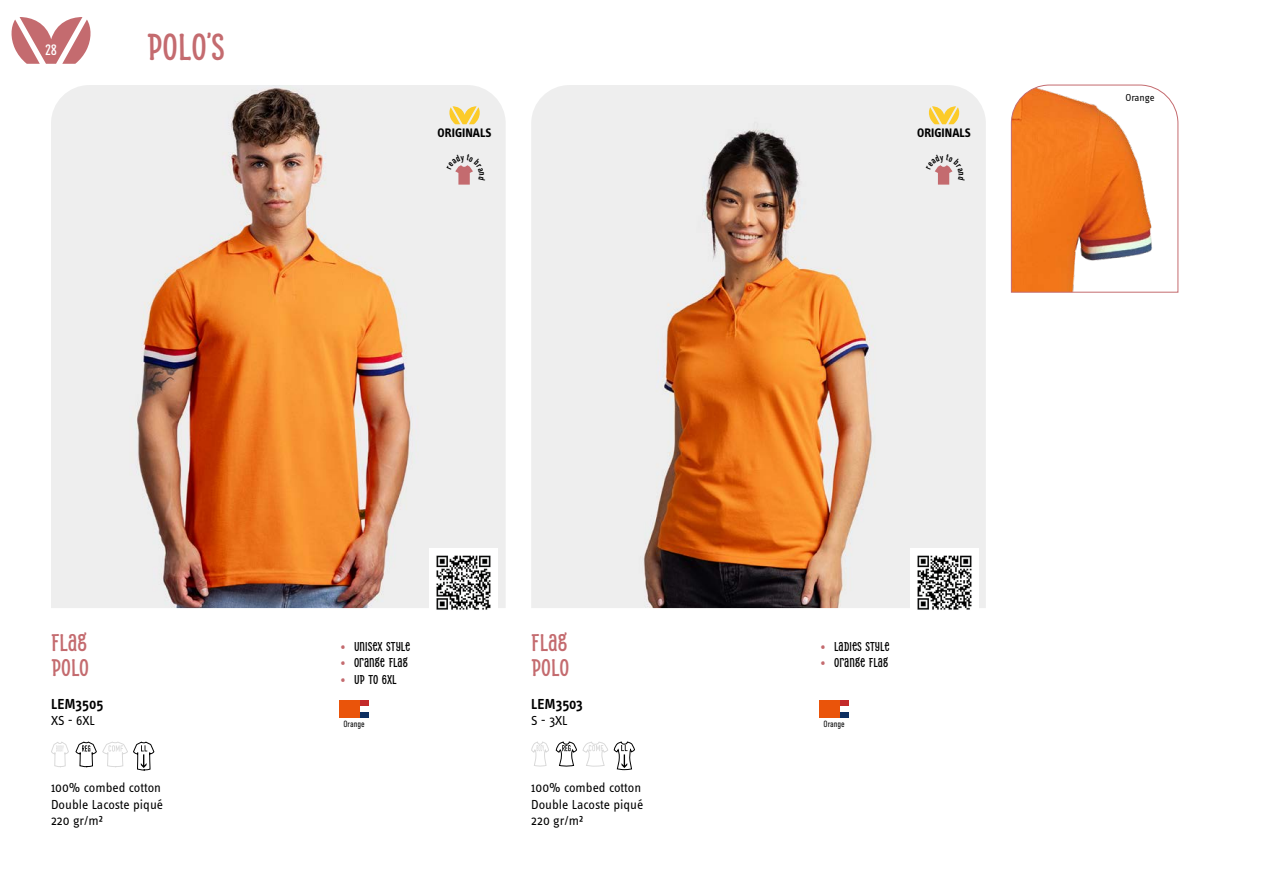
<style>
.page{position:relative;width:1263px;height:893px;background:#fff}
.page>*{position:absolute;margin:0;border:0;box-sizing:border-box;transform-origin:0 0}
.t1{font:700 37.5px "Alasassy Caps";color:#c46b6f}
.t2{font:700 24px/25px "Alasassy Caps";color:#c46b6f}
.t3{font:600 15px "Info Text Pro";color:#000}
.t4{font:700 15px "Alasassy Caps";color:#fff}
.t5{font:13.5px/16.6px "Info Text Pro";color:#000}
.t6{font:700 12.75px "Alasassy Caps";letter-spacing:.005em;color:#000}
.t7{font:700 12.75px "Info Text Pro";color:#000}
.t8{font:10.5px "Info Text Pro";color:#000}
.t9{font:300 9px "DIN Condensed";color:#000}
.s1{font-family:"PF Fuel Grime";font-weight:400;color:#c46b6f}
</style>
<div class="page">
<svg style="left:11px;top:17px;width:80px;height:47px"></svg>
<svg style="left:1011px;top:84px;width:168px;height:209px"></svg>
<div style="left:339px;top:700px;width:30px;height:17px;background:#ea540a"></div>
<div style="left:360px;top:700px;width:9px;height:17px;background:#fff"></div>
<div style="left:360px;top:700px;width:9px;height:6px;background:#c32b2b"></div>
<div style="left:360px;top:712px;width:9px;height:5px;background:#0d2f61"></div>
<div style="left:819px;top:700px;width:30px;height:17px;background:#ea540a"></div>
<div style="left:841px;top:700px;width:8px;height:17px;background:#fff"></div>
<div style="left:841px;top:700px;width:8px;height:6px;background:#c32b2b"></div>
<div style="left:841px;top:712px;width:8px;height:5px;background:#0d2f61"></div>
<img style="left:531px;top:85px;width:455px;height:523px">
<img style="left:51px;top:85px;width:455px;height:523px">
<svg style="left:531px;top:742px;width:18px;height:25px"></svg>
<svg style="left:555px;top:741px;width:80px;height:29px"></svg>
<svg style="left:51px;top:742px;width:18px;height:25px"></svg>
<svg style="left:75px;top:741px;width:80px;height:30px"></svg>
<svg style="left:928px;top:106px;width:32px;height:18px"></svg>
<svg style="left:449px;top:106px;width:31px;height:18px"></svg>
<div style="left:910px;top:549px;width:68px;height:68px;background:#fff"></div>
<img style="left:917px;top:555px;width:55px;height:55px">
<div style="left:429px;top:549px;width:68px;height:68px;background:#fff"></div>
<img style="left:436px;top:555px;width:55px;height:55px">
<svg style="left:447px;top:154px;width:39px;height:31px"></svg>
<svg style="left:926px;top:154px;width:39px;height:31px"></svg>
<p class="t4" style="left:45px;top:42px;width:14px">28</p>
<h1 class="t1" style="left:147px;top:27px;width:80px">POLO’S</h1>
<p class="t7" style="left:438px;top:125px;width:55px">ORIGINALS</p>
<p class="t7" style="left:917px;top:125px;width:55px">ORIGINALS</p>
<p class="t8" style="left:1125px;top:91px;width:31px">Orange</p>
<h2 class="t2" style="left:51px;top:630px;width:40px">FLAG<br>POLO</h2>
<p class="t3" style="left:51px;top:695px;width:54px">LEM3505</p>
<p class="t5" style="left:51px;top:712px;width:45px">XS - 6XL</p>
<p class="t5" style="left:51px;top:779px;width:114px">100% combed cotton<br>Double Lacoste piqué<br>220 gr/m²</p>
<h2 class="t2" style="left:531px;top:630px;width:40px">FLAG<br>POLO</h2>
<p class="t3" style="left:531px;top:695px;width:53px">LEM3503</p>
<p class="t5" style="left:531px;top:712px;width:38px">S - 3XL</p>
<p class="t6" style="left:339px;top:639px;width:73px"><span class="s1">•</span> UNISEX STYLE</p>
<p class="t6" style="left:339px;top:656px;width:70px"><span class="s1">•</span> ORANGE FLAG</p>
<p class="t6" style="left:339px;top:673px;width:59px"><span class="s1">•</span> UP TO 6XL</p>
<p class="t6" style="left:819px;top:639px;width:72px"><span class="s1">•</span> LADIES STYLE</p>
<p class="t6" style="left:819px;top:656px;width:70px"><span class="s1">•</span> ORANGE FLAG</p>
<p class="t9" style="left:343px;top:718px;width:23px">Orange</p>
<p class="t9" style="left:823px;top:718px;width:23px">Orange</p>
<p class="t5" style="left:531px;top:779px;width:114px">100% combed cotton<br>Double Lacoste piqué<br>220 gr/m²</p>
</div>
